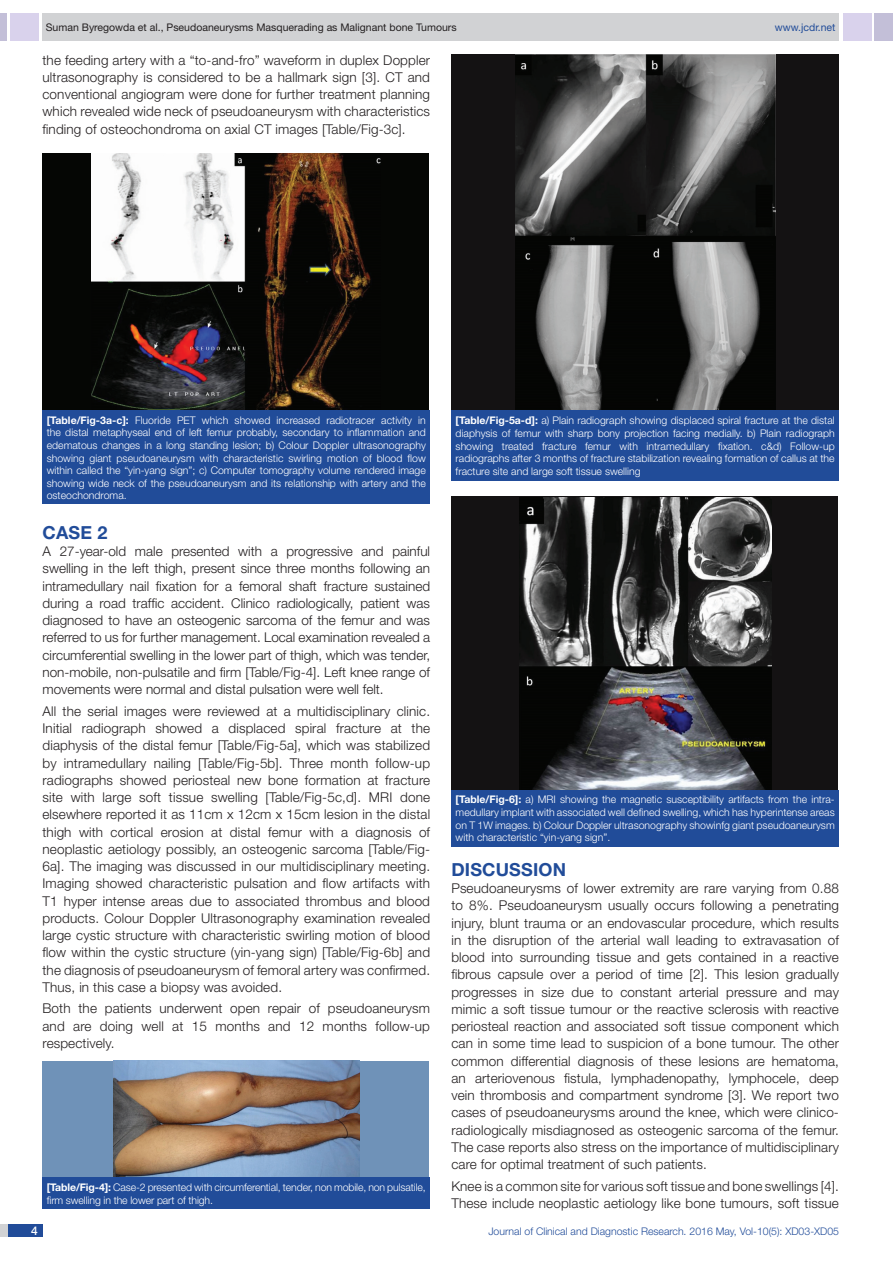
<style>
.page{position:relative;width:893px;height:1263px;background:#fff}
.page>*{position:absolute;margin:0;border:0;box-sizing:border-box;transform-origin:0 0}
.Level_1{font:700 18px "Helvetica Neue";letter-spacing:.01em;color:#214c99}
.Body_text{font:300 13.5px/17.2px "Helvetica Neue";letter-spacing:.01em;color:#231f20;text-align:justify}
.t1{font:500 12px "Helvetica Neue";color:#fff}
.Table_text{font:300 10.5px/12.6px "Helvetica Neue";color:#fff;text-align:justify}
.t2{font:10.5px "Helvetica Neue";color:#231f20}
.t3{font:300 10.5px "Helvetica Neue";color:#214c99}
.t4{font:10.5px "Helvetica Neue";color:#214c99}
.s1{font-weight:700}
</style>
<div class="page">
<div style="left:0;top:13px;width:7px;height:28px;background:#c3bfd8"></div>
<div style="left:10px;top:13px;width:29px;height:28px;background:#d9d2ec"></div>
<div style="left:43px;top:13px;width:796px;height:28px;background:#d1d2d4"></div>
<div style="left:875px;top:13px;width:18px;height:28px;background:#c3bfd8"></div>
<div style="left:843px;top:13px;width:29px;height:28px;background:#d9d2ec"></div>
<div style="left:0;top:1224px;width:43px;height:13px;background:#d1d2d4"></div>
<div style="left:8px;top:1224px;width:35px;height:13px;background:#214c99"></div>
<div style="left:43px;top:153px;width:386px;height:259px;background:#050604"></div>
<img style="left:92px;top:153px;width:289px;height:257px">
<div style="left:43px;top:410px;width:387px;height:94px;background:#214c99"></div>
<div style="left:43px;top:1061px;width:386px;height:117px;background:#6f92b8"></div>
<img style="left:113px;top:1061px;width:246px;height:116px">
<div style="left:43px;top:1177px;width:387px;height:32px;background:#214c99"></div>
<div style="left:451px;top:496px;width:387px;height:294px;background:#141213"></div>
<img style="left:519px;top:497px;width:252px;height:293px">
<div style="left:451px;top:790px;width:388px;height:56px;background:#214c99"></div>
<div style="left:451px;top:54px;width:388px;height:358px;background:#141213"></div>
<img style="left:515px;top:54px;width:260px;height:356px">
<div style="left:451px;top:410px;width:388px;height:70px;background:#214c99"></div>
<p class="t2" style="left:46px;top:21px;width:412px">Suman Byregowda et al., Pseudoaneurysms Masquerading as Malignant bone Tumours</p>
<p class="t4" style="left:775px;top:21px;width:62px">www.jcdr.net</p>
<p class="Body_text" style="left:43px;top:51px;width:389px">the feeding artery with a “to-and-fro” waveform in duplex Doppler ultrasonography is considered to be a hallmark sign [3]. CT and conventional angiogram were done for further treatment planning which revealed wide neck of pseudoaneurysm with characteristics finding of osteochondroma on axial CT images [Table/Fig-3c].</p>
<p class="Table_text" style="left:47px;top:413px;width:381px"><span class="s1">[Table/Fig-3a-c]:</span> Fluoride PET which showed increased radiotracer activity in the distal metaphyseal end of left femur probably, secondary to inflammation and edematous changes in a long standing lesion; b) Colour Doppler ultrasonography showing giant pseudoaneurysm with characteristic swirling motion of blood flow within called the “yin-yang sign”; c) Computer tomography volume rendered image showing wide neck of the pseudoaneurysm and its relationship with artery and the osteochondroma.</p>
<p class="Level_1" style="left:43px;top:521px;width:66px">Case 2</p>
<p class="Body_text" style="left:43px;top:542px;width:389px">A 27-year-old male presented with a progressive and painful swelling in the left thigh, present since three months following an intramedullary nail fixation for a femoral shaft fracture sustained during a road traffic accident. Clinico radiologically, patient was diagnosed to have an osteogenic sarcoma of the femur and was referred to us for further management. Local examination revealed a circumferential swelling in the lower part of thigh, which was tender, non-mobile, non-pulsatile and firm [Table/Fig-4]. Left knee range of movements were normal and distal pulsation were well felt.</p>
<p class="Body_text" style="left:43px;top:702px;width:389px">All the serial images were reviewed at a multidisciplinary clinic.<br>Initial radiograph showed a displaced spiral fracture at the diaphysis of the distal femur [Table/Fig-5a], which was stabilized by intramedullary nailing [Table/Fig-5b]. Three month follow-up radiographs showed periosteal new bone formation at fracture site with large soft tissue swelling [Table/Fig-5c,d]. MRI done elsewhere reported it as 11cm x 12cm x 15cm lesion in the distal thigh with cortical erosion at distal femur with a diagnosis of neoplastic aetiology possibly, an osteogenic sarcoma [Table/Fig-6a]. The imaging was discussed in our multidisciplinary meeting.<br>Imaging showed characteristic pulsation and flow artifacts with T1 hyper intense areas due to associated thrombus and blood products. Colour Doppler Ultrasonography examination revealed large cystic structure with characteristic swirling motion of blood flow within the cystic structure (yin-yang sign) [Table/Fig-6b] and the diagnosis of pseudoaneurysm of femoral artery was confirmed.<br>Thus, in this case a biopsy was avoided.</p>
<p class="Body_text" style="left:43px;top:999px;width:389px">Both the patients underwent open repair of pseudoaneurysm and are doing well at 15 months and 12 months follow-up respectively.</p>
<p class="Table_text" style="left:47px;top:1181px;width:381px"><span class="s1">[Table/Fig-4]:</span> Case-2 presented with circumferential, tender, non mobile, non pulsatile, firm swelling in the lower part of thigh.</p>
<p class="Table_text" style="left:456px;top:414px;width:381px"><span class="s1">[Table/Fig-5a-d]:</span> a) Plain radiograph showing displaced spiral fracture at the distal diaphysis of femur with sharp bony projection facing medially. b) Plain radiograph showing treated fracture femur with intramedullary fixation. c&amp;d) Follow-up radiographs after 3 months of fracture stabilization revealing formation of callus at the fracture site and large soft tissue swelling</p>
<p class="Table_text" style="left:456px;top:793px;width:381px;text-align:left"><span class="s1">[Table/Fig-6]:</span> a) MRI showing the magnetic susceptibility artifacts from the intra&shy;medullary implant with associated well defined swelling, which has hyperintense areas on T 1W images. b) Colour Doppler ultrasonography showinfg giant pseudoaneurysm with characteristic “yin-yang sign”.</p>
<p class="Level_1" style="left:451px;top:858px;width:116px">Discussion</p>
<p class="Body_text" style="left:451px;top:879px;width:389px">Pseudoaneurysms of lower extremity are rare varying from 0.88 to 8%. Pseudoaneurysm usually occurs following a penetrating injury, blunt trauma or an endovascular procedure, which results in the disruption of the arterial wall leading to extravasation of blood into surrounding tissue and gets contained in a reactive fibrous capsule over a period of time [2]. This lesion gradually progresses in size due to constant arterial pressure and may mimic a soft tissue tumour or the reactive sclerosis with reactive periosteal reaction and associated soft tissue component which can in some time lead to suspicion of a bone tumour. The other common differential diagnosis of these lesions are hematoma, an arteriovenous fistula, lymphadenopathy, lymphocele, deep vein thrombosis and compartment syndrome [3]. We report two cases of pseudoaneurysms around the knee, which were clinico&shy;radiologically misdiagnosed as osteogenic sarcoma of the femur.<br>The case reports also stress on the importance of multidisciplinary care for optimal treatment of such patients.</p>
<p class="Body_text" style="left:451px;top:1177px;width:389px">Knee is a common site for various soft tissue and bone swellings [4].<br>These include neoplastic aetiology like bone tumours, soft tissue</p>
<p class="t1" style="left:31px;top:1223px;width:8px">4</p>
<p class="t3" style="left:488px;top:1225px;width:352px">Journal of Clinical and Diagnostic Research. 2016 May, Vol-10(5): XD03-XD05</p>
</div>
